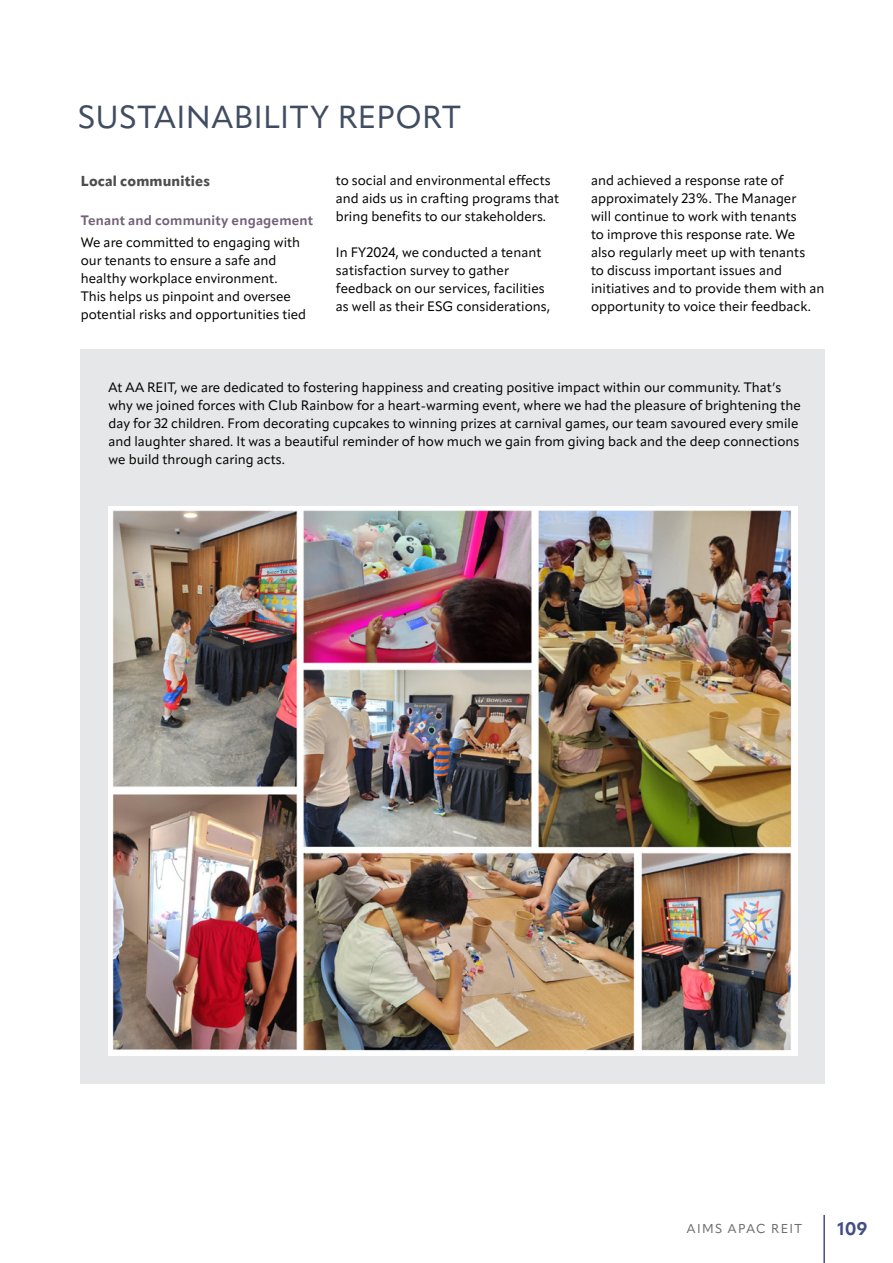
<style>
.page{position:relative;width:893px;height:1263px;background:#fff}
.page>*{position:absolute;margin:0;border:0;box-sizing:border-box;transform-origin:0 0}
.t1{font:31.5px "Apparat";letter-spacing:.02em;color:#404d61}
.t2{font:700 18px "Apparat";color:#434f82}
.t3{font:800 14.25px "Apparat";letter-spacing:.01em;color:#4d4d4f}
.t4{font:13.5px/18px "Apparat";color:#000}
.t5{font:700 13.5px "Apparat";letter-spacing:.01em;color:#746178}
.t6{font:12.75px "Apparat";letter-spacing:.115em;color:#6d6e71}
</style>
<div class="page">
<div style="left:81px;top:349px;width:744px;height:734px;background:#e6e7e8"></div>
<img style="left:108px;top:506px;width:689px;height:550px">
<hr style="left:823px;top:1215px;width:2px;height:48px;background:#434f82">
<h1 class="t1" style="left:78px;top:98px;width:385px">SUSTAINABILITY REPORT</h1>
<p class="t3" style="left:81px;top:172px;width:131px">Local communities</p>
<p class="t5" style="left:81px;top:212px;width:234px">Tenant and community engagement</p>
<p class="t4" style="left:81px;top:234px;width:227px">We are committed to engaging with our tenants to ensure a safe and healthy workplace environment.<br>This helps us pinpoint and oversee potential risks and opportunities tied</p>
<p class="t4" style="left:336px;top:171px;width:225px">to social and environmental effects and aids us in crafting programs that bring benefits to our stakeholders.</p>
<p class="t4" style="left:336px;top:243px;width:216px">In FY2024, we conducted a tenant satisfaction survey to gather feedback on our services, facilities as well as their ESG considerations,</p>
<p class="t4" style="left:591px;top:171px;width:235px">and achieved a response rate of approximately 23%. The Manager<br>will continue to work with tenants<br>to improve this response rate. We<br>also regularly meet up with tenants<br>to discuss important issues and initiatives and to provide them with an opportunity to voice their feedback.</p>
<p class="t4" style="left:108px;top:378px;width:694px">At AA REIT, we are dedicated to fostering happiness and creating positive impact within our community. That’s why we joined forces with Club Rainbow for a heart-warming event, where we had the pleasure of brightening the day for 32 children. From decorating cupcakes to winning prizes at carnival games, our team savoured every smile and laughter shared. It was a beautiful reminder of how much we gain from giving back and the deep connections we build through caring acts.</p>
<p class="t6" style="left:687px;top:1221px;width:117px">AIMS APAC REIT</p>
<h2 class="t2" style="left:838px;top:1217px;width:31px">109</h2>
</div>
